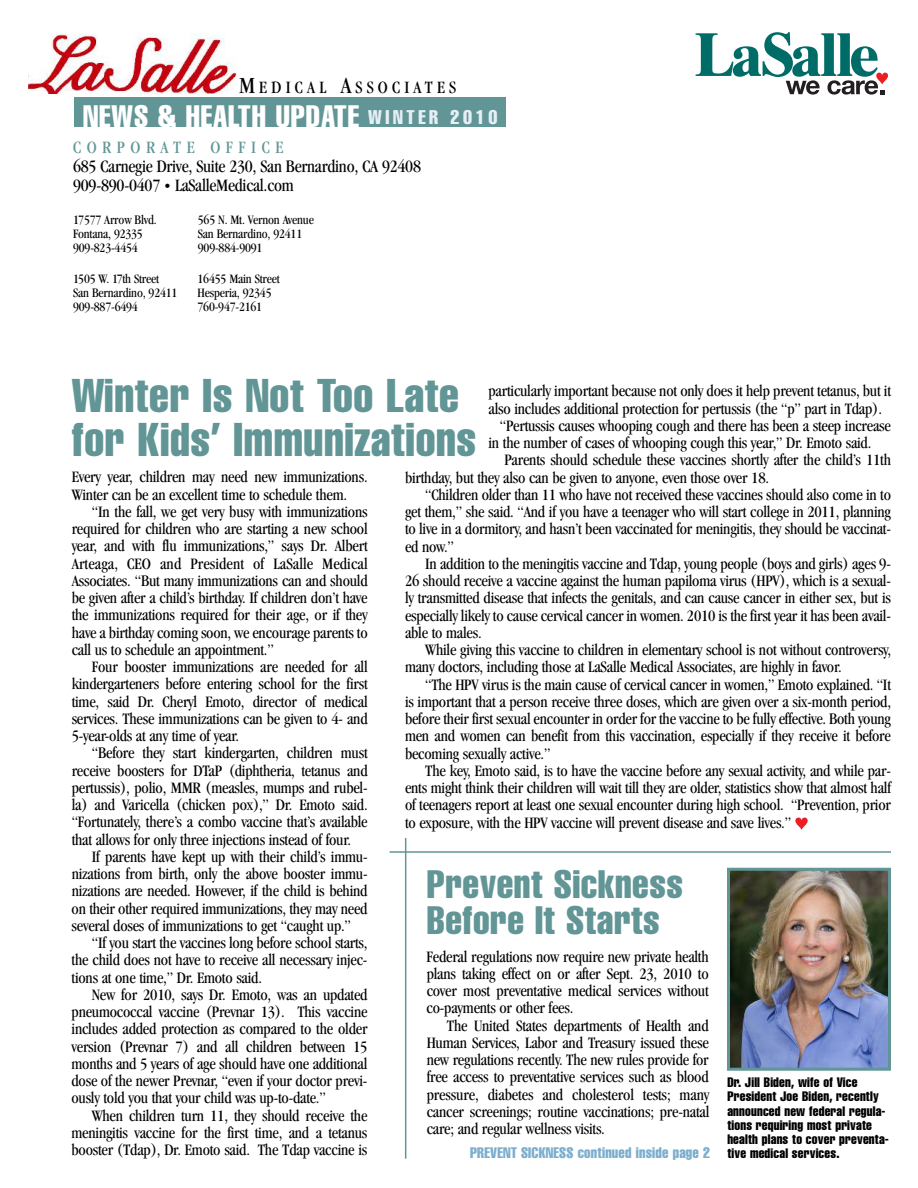
<style>
.page{position:relative;width:918px;height:1188px;background:#fff}
.page>*{position:absolute;margin:0;border:0;box-sizing:border-box;transform-origin:0 0}
.t1{font:extra-condensed 46.5px/43.5px "Helvetica";letter-spacing:.015em;color:#629596}
.t2{font:extra-condensed 39px/36px "Helvetica";letter-spacing:.015em;color:#629596}
.t3{font:extra-condensed 30.45px "Helvetica";letter-spacing:.03em;color:#fff}
.t4{font:condensed 18px/19.2px "Garamond";letter-spacing:-.015em;color:#000}
.t5{font:condensed 18px "Garamond";letter-spacing:.235em;color:#000}
.t6{font:condensed 18px "Garamond";letter-spacing:.31em;color:#629596}
.t7{font:condensed 16.5px/17.2px "Garamond";letter-spacing:-.015em;color:#000;text-align:justify}
.t8{font:extra-condensed 15px "Helvetica";letter-spacing:.015em;color:#7caece}
.t9{font:extra-condensed 13.5px/14.2px "Helvetica";letter-spacing:.015em;color:#000}
.t10{font:condensed 13.35px/14.2px "Garamond";letter-spacing:-.015em;color:#000}
.s1{font-size:23.85px}
.s2{font-size:19.5px;color:#e5eff5}
.s3{font-size:13.5px}
</style>
<div class="page">
<hr style="left:405px;top:838px;width:1px;height:321px;background:#629596">
<hr style="left:390px;top:851px;width:501px;height:2px;background:#629596">
<img style="left:29px;top:33px;width:208px;height:60px">
<div style="left:74px;top:97px;width:431px;height:29px;background:#629596"></div>
<svg style="left:795px;top:818px;width:13px;height:12px"></svg>
<svg style="left:696px;top:32px;width:192px;height:63px"></svg>
<img style="left:731px;top:872px;width:156px;height:195px">
<div style="left:727px;top:868px;width:164px;height:203px;border:3px solid #629596"></div>
<p class="t5" style="left:239px;top:80px;width:219px"><span class="s1">M</span>EDICAL <span class="s1">A</span>SSOCIATES</p>
<h3 class="t3" style="left:83px;top:105px;width:416px">NEWS &amp; HEALTH UPDATE <span class="s2">WINTER 2010</span></h3>
<p class="t6" style="left:73px;top:140px;width:212px">CORPORATE OFFICE</p>
<p class="t4" style="left:73px;top:158px;width:349px">685 Carnegie Drive, Suite 230, San Bernardino, CA 92408<br>909-890-0407 <span class="s3">•</span> LaSalleMedical.com</p>
<p class="t10" style="left:73px;top:213px;width:85px">17577 Arrow Blvd.<br>Fontana, 92335<br>909-823-4454</p>
<p class="t10" style="left:198px;top:213px;width:118px">565 N. Mt. Vernon Avenue<br>San Bernardino, 92411<br>909-884-9091</p>
<p class="t10" style="left:73px;top:272px;width:106px">1505 W. 17th Street<br>San Bernardino, 92411<br>909-887-6494</p>
<p class="t10" style="left:198px;top:272px;width:84px">16455 Main Street<br>Hesperia, 92345<br>760-947-2161</p>
<h1 class="t1" style="left:72px;top:377px;width:406px">Winter Is Not Too Late for Kids’ Immunizations</h1>
<p class="t7" style="left:489px;top:384px;width:404px">particularly important because not only does it help prevent tetanus, but it</p>
<p class="t7" style="left:489px;top:401px;width:395px">also includes additional protection for pertussis (the “p” part in Tdap).</p>
<p class="t7" style="left:500px;top:418px;width:393px">“Pertussis causes whooping cough and there has been a steep increase</p>
<p class="t7" style="left:489px;top:436px;width:384px">in the number of cases of whooping cough this year,” Dr. Emoto said.</p>
<p class="t7" style="left:504px;top:453px;width:388px">Parents should schedule these vaccines shortly after the child’s 11th</p>
<p class="t7" style="left:405px;top:470px;width:366px">birthday, but they also can be given to anyone, even those over 18.</p>
<p class="t7" style="left:425px;top:487px;width:467px">“Children older than 11 who have not received these vaccines should also come in to</p>
<p class="t7" style="left:405px;top:505px;width:487px">get them,” she said. “And if you have a teenager who will start college in 2011, planning</p>
<p class="t7" style="left:405px;top:522px;width:487px">to live in a dormitory, and hasn’t been vaccinated for meningitis, they should be vaccinat-</p>
<p class="t7" style="left:405px;top:539px;width:50px">ed now.”</p>
<p class="t7" style="left:425px;top:556px;width:467px">In addition to the meningitis vaccine and Tdap, young people (boys and girls) ages 9-</p>
<p class="t7" style="left:405px;top:574px;width:487px">26 should receive a vaccine against the human papiloma virus (HPV), which is a sexual-</p>
<p class="t7" style="left:405px;top:591px;width:487px">ly transmitted disease that infects the genitals, and can cause cancer in either sex, but is</p>
<p class="t7" style="left:405px;top:608px;width:487px">especially likely to cause cervical cancer in women. 2010 is the first year it has been avail-</p>
<p class="t7" style="left:405px;top:625px;width:78px">able to males.</p>
<p class="t7" style="left:425px;top:643px;width:467px">While giving this vaccine to children in elementary school is not without controversy,</p>
<p class="t7" style="left:405px;top:660px;width:438px">many doctors, including those at LaSalle Medical Associates, are highly in favor.</p>
<p class="t7" style="left:425px;top:677px;width:467px">“The HPV virus is the main cause of cervical cancer in women,” Emoto explained. “It</p>
<p class="t7" style="left:405px;top:694px;width:487px">is important that a person receive three doses, which are given over a six-month period,</p>
<p class="t7" style="left:405px;top:712px;width:487px">before their first sexual encounter in order for the vaccine to be fully effective. Both young</p>
<p class="t7" style="left:405px;top:729px;width:487px">men and women can benefit from this vaccination, especially if they receive it before</p>
<p class="t7" style="left:405px;top:746px;width:147px">becoming sexually active.”</p>
<p class="t7" style="left:425px;top:763px;width:467px">The key, Emoto said, is to have the vaccine before any sexual activity, and while par-</p>
<p class="t7" style="left:405px;top:781px;width:487px">ents might think their children will wait till they are older, statistics show that almost half</p>
<p class="t7" style="left:405px;top:798px;width:487px">of teenagers report at least one sexual encounter during high school. “Prevention, prior</p>
<p class="t7" style="left:405px;top:815px;width:388px">to exposure, with the HPV vaccine will prevent disease and save lives.”</p>
<p class="t7" style="left:72px;top:470px;width:297px">Every year, children may need new immunizations.<br>Winter can be an excellent time to schedule them.</p>
<p class="t7" style="left:72px;top:504px;width:297px;text-indent:20px">“In the fall, we get very busy with immunizations required for children who are starting a new school year, and with flu immunizations,” says Dr. Albert Arteaga, CEO and President of LaSalle Medical Associates. “But many immunizations can and should be given after a child’s birthday. If children don’t have the immunizations required for their age, or if they have a birthday coming soon, we encourage parents to call us to schedule an appointment.”</p>
<p class="t7" style="left:72px;top:659px;width:297px;text-indent:20px">Four booster immunizations are needed for all kindergarteners before entering school for the first time, said Dr. Cheryl Emoto, director of medical services. These immunizations can be given to 4- and 5-year-olds at any time of year.</p>
<p class="t7" style="left:72px;top:746px;width:297px;text-indent:20px">“Before they start kindergarten, children must receive boosters for DTaP (diphtheria, tetanus and pertussis), polio, MMR (measles, mumps and rubel&shy;la) and Varicella (chicken pox),” Dr. Emoto said. “Fortunately, there’s a combo vaccine that’s available that allows for only three injections instead of four.</p>
<p class="t7" style="left:72px;top:849px;width:298px;text-indent:20px">If parents have kept up with their child’s immu&shy;nizations from birth, only the above booster immu&shy;nizations are needed. However, if the child is behind on their other required immunizations, they may need several doses of immunizations to get “caught up.”</p>
<p class="t7" style="left:72px;top:935px;width:297px;text-indent:20px">“If you start the vaccines long before school starts, the child does not have to receive all necessary injec&shy;tions at one time,” Dr. Emoto said.</p>
<p class="t7" style="left:72px;top:987px;width:298px;text-indent:20px">New for 2010, says Dr. Emoto, was an updated pneumococcal vaccine (Prevnar 13). This vaccine includes added protection as compared to the older version (Prevnar 7) and all children between 15 months and 5 years of age should have one additional dose of the newer Prevnar, “even if your doctor previ&shy;ously told you that your child was up-to-date.”</p>
<p class="t7" style="left:71px;top:1108px;width:297px;text-indent:20px">When children turn 11, they should receive the meningitis vaccine for the first time, and a tetanus booster (Tdap), Dr. Emoto said. The Tdap vaccine is</p>
<h2 class="t2" style="left:427px;top:869px;width:258px">Prevent Sickness<br>Before It Starts</h2>
<p class="t7" style="left:427px;top:949px;width:284px">Federal regulations now require new private health plans taking effect on or after Sept. 23, 2010 to cover most preventative medical services without co-payments or other fees.</p>
<p class="t7" style="left:427px;top:1018px;width:284px;text-indent:20px">The United States departments of Health and Human Services, Labor and Treasury issued these new regulations recently. The new rules provide for free access to preventative services such as blood pressure, diabetes and cholesterol tests; many cancer screenings; routine vaccinations; pre-natal care; and regular wellness visits.</p>
<p class="t9" style="left:727px;top:1076px;width:163px">Dr. Jill Biden, wife of Vice<br>President Joe Biden, recently announced new federal regula&shy;tions requiring most private health plans to cover preventa&shy;tive medical services.</p>
<p class="t8" style="left:470px;top:1147px;width:242px">PREVENT SICKNESS continued inside page 2</p>
</div>
